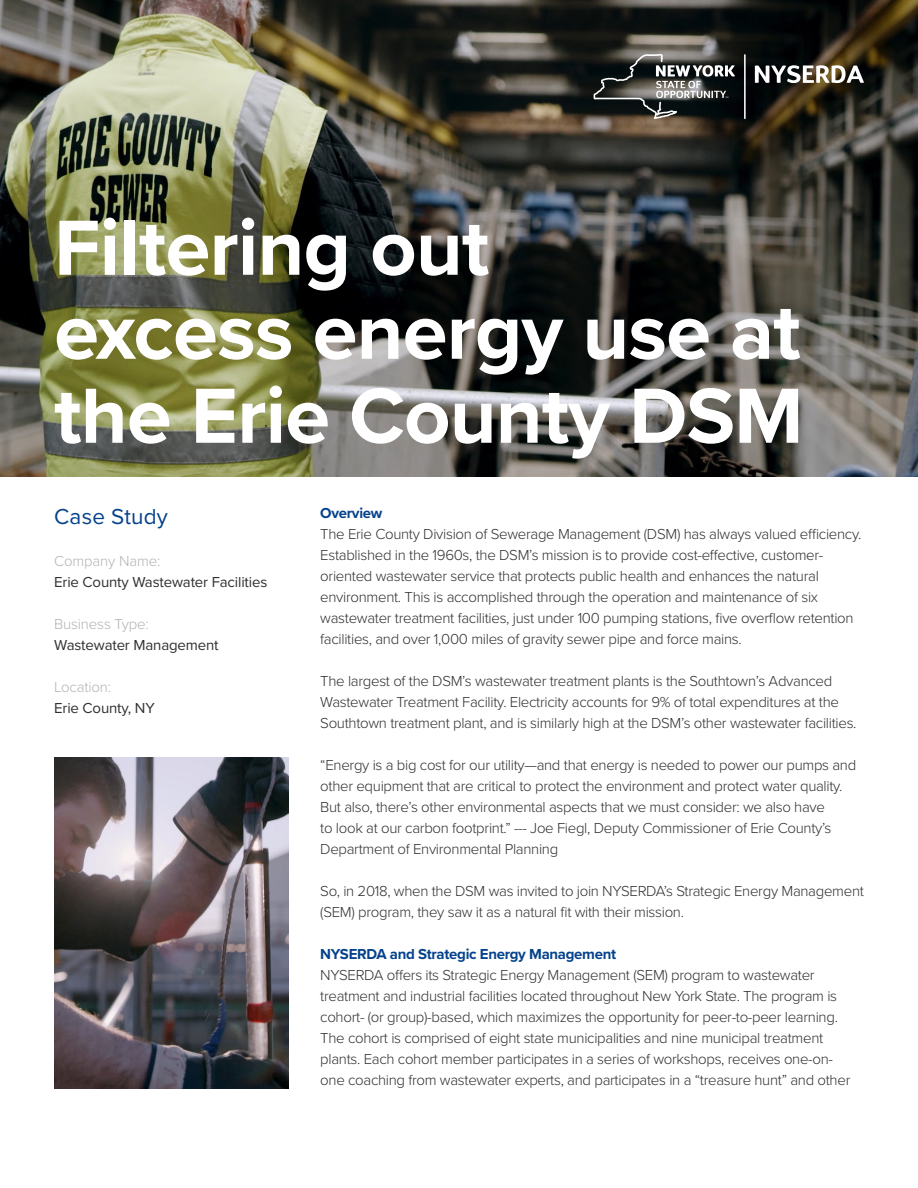
<style>
.page{position:relative;width:918px;height:1188px;background:#fff}
.page>*{position:absolute;margin:0;border:0;box-sizing:border-box;transform-origin:0 0}
.t1{font:700 81px/84px "Proxima Nova";letter-spacing:-.01em;color:#fff}
.t2{font:22.5px "Proxima Nova";letter-spacing:.01em;color:#05428c}
.t3{font:300 15px/21px "Proxima Nova";letter-spacing:-.02em;color:#312f30}
.t4{font:15px "Proxima Nova";letter-spacing:-.01em;color:#312f30}
.t5{font:700 15px "Proxima Nova";letter-spacing:-.02em;color:#05428c}
.t6{font:300 15px "Proxima Nova";letter-spacing:-.01em;color:#b2b3b7}
</style>
<div class="page">
<img style="left:0;top:0;width:918px;height:476px">
<svg style="left:755px;top:65px;width:109px;height:18px"></svg>
<hr style="left:744px;top:54px;width:2px;height:65px;background:#fff">
<svg style="left:594px;top:54px;width:141px;height:65px;background:#464846"></svg>
<img style="left:54px;top:757px;width:234px;height:332px">
<p class="t1" style="left:54px;top:204px;width:751px">Filtering out<br>excess energy use at the Erie County DSM</p>
<p class="t2" style="left:54px;top:499px;width:115px">Case Study</p>
<p class="t6" style="left:54px;top:550px;width:108px">Company Name:</p>
<p class="t4" style="left:54px;top:571px;width:215px">Erie County Wastewater Facilities</p>
<p class="t6" style="left:54px;top:613px;width:96px">Business Type:</p>
<p class="t4" style="left:54px;top:634px;width:166px">Wastewater Management</p>
<p class="t6" style="left:54px;top:676px;width:59px">Location:</p>
<p class="t4" style="left:54px;top:697px;width:102px">Erie County, NY</p>
<p class="t5" style="left:320px;top:502px;width:64px">Overview</p>
<p class="t3" style="left:320px;top:523px;width:543px">The Erie County Division of Sewerage Management (DSM) has always valued efficiency.<br>Established in the 1960s, the DSM’s mission is to provide cost-effective, customer&shy;oriented wastewater service that protects public health and enhances the natural environment. This is accomplished through the operation and maintenance of six wastewater treatment facilities, just under 100 pumping stations, five overflow retention facilities, and over 1,000 miles of gravity sewer pipe and force mains.</p>
<p class="t3" style="left:320px;top:670px;width:538px">The largest of the DSM’s wastewater treatment plants is the Southtown’s Advanced<br>Wastewater Treatment Facility. Electricity accounts for 9% of total expenditures at the<br>Southtown treatment plant, and is similarly high at the DSM’s other wastewater facilities.</p>
<p class="t3" style="left:320px;top:754px;width:538px">“Energy is a big cost for our utility—and that energy is needed to power our pumps and other equipment that are critical to protect the environment and protect water quality.<br>But also, there’s other environmental aspects that we must consider: we also have<br>to look at our carbon footprint.” --- Joe Fiegl, Deputy Commissioner of Erie County’s Department of Environmental Planning</p>
<p class="t3" style="left:320px;top:880px;width:545px">So, in 2018, when the DSM was invited to join NYSERDA’s Strategic Energy Management (SEM) program, they saw it as a natural fit with their mission.</p>
<p class="t5" style="left:320px;top:943px;width:297px">NYSERDA and Strategic Energy Management</p>
<p class="t3" style="left:320px;top:964px;width:532px">NYSERDA offers its Strategic Energy Management (SEM) program to wastewater treatment and industrial facilities located throughout New York State. The program is cohort- (or group)-based, which maximizes the opportunity for peer-to-peer learning.<br>The cohort is comprised of eight state municipalities and nine municipal treatment plants. Each cohort member participates in a series of workshops, receives one-on&shy;one coaching from wastewater experts, and participates in a “treasure hunt” and other</p>
</div>
